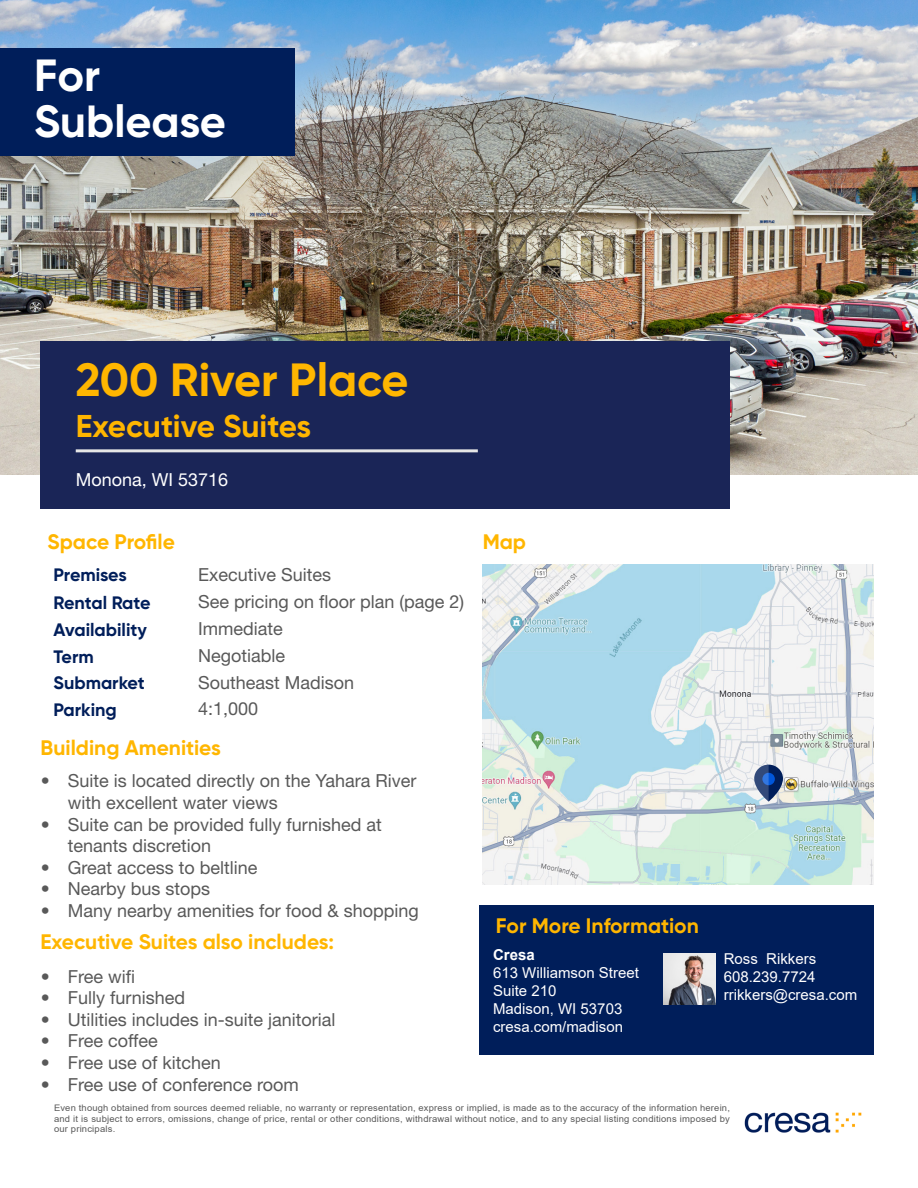
<style>
.page{position:relative;width:918px;height:1188px;background:#fff}
.page>*{position:absolute;margin:0;border:0;box-sizing:border-box;transform-origin:0 0}
.Building_Name{font:700 46.5px "Gilroy";color:#ffb600}
.t1{font:700 45px "Gilroy";color:#fff}
.Building_Name-2{font:700 31.5px "Gilroy";color:#ffb600}
.t2{font:700 21px "Gilroy";color:#ffb600}
.t3{font:18px/21.6px "Helvetica Neue LT Std";color:#595959}
.t4{font:700 18px "Gilroy";color:#001e5a}
.Building_Address{font:18px "Helvetica Neue LT Std";color:#fff}
.Text_White{font:15px "Arial";color:#fff}
.Text_White-2{font:700 15px "Arial";color:#fff}
.t5{font:9px/10.5px "Arial";letter-spacing:.02em;color:#595959;text-align:justify;scale:1.04 1}
</style>
<div class="page">
<div style="left:479px;top:905px;width:394px;height:150px;background:#001e5a"></div>
<img style="left:0;top:0;width:918px;height:474px">
<img style="left:483px;top:564px;width:390px;height:321px">
<img style="left:744px;top:1112px;width:118px;height:21px">
<img style="left:664px;top:953px;width:51px;height:52px">
<div style="left:0;top:48px;width:295px;height:108px;background:#001e5a"></div>
<div style="left:40px;top:341px;width:690px;height:168px;background:#1a2557"></div>
<hr style="left:76px;top:449px;width:402px;height:3px;background:#e6e6e6">
<svg style="left:754px;top:765px;width:29px;height:37px"></svg>
<div style="left:762px;top:773px;width:13px;height:12px;background:#0056da;border-radius:50%"></div>
<svg style="left:754px;top:765px;width:15px;height:37px"></svg>
<p class="t1" style="left:34px;top:47px;width:68px">For</p>
<p class="t1" style="left:34px;top:93px;width:193px">Sublease</p>
<p class="Building_Name" style="left:76px;top:351px;width:334px">200 River Place</p>
<p class="Building_Name-2" style="left:76px;top:406px;width:237px">Executive Suites</p>
<p class="Building_Address" style="left:76px;top:468px;width:154px">Monona, WI 53716</p>
<p class="t2" style="left:48px;top:528px;width:129px">Space Profile</p>
<p class="t2" style="left:483px;top:528px;width:45px">Map</p>
<p class="t4" style="left:54px;top:564px;width:75px">Premises</p>
<p class="t3" style="left:198px;top:563px;width:135px">Executive Suites</p>
<p class="t4" style="left:54px;top:591px;width:99px">Rental Rate</p>
<p class="t3" style="left:198px;top:591px;width:268px">See pricing on floor plan (page 2)</p>
<p class="t4" style="left:54px;top:618px;width:95px">Availability</p>
<p class="t3" style="left:198px;top:618px;width:86px">Immediate</p>
<p class="t4" style="left:54px;top:645px;width:42px">Term</p>
<p class="t3" style="left:198px;top:644px;width:88px">Negotiable</p>
<p class="t4" style="left:54px;top:672px;width:93px">Submarket</p>
<p class="t3" style="left:198px;top:671px;width:158px">Southeast Madison</p>
<p class="t4" style="left:54px;top:699px;width:65px">Parking</p>
<p class="t3" style="left:198px;top:698px;width:62px">4:1,000</p>
<p class="t2" style="left:40px;top:735px;width:182px">Building Amenities</p>
<p class="t3" style="left:68px;top:770px;width:350px;text-indent:-27px">• Suite is located directly on the Yahara River with excellent water views</p>
<p class="t3" style="left:68px;top:813px;width:316px;text-indent:-27px">• Suite can be provided fully furnished at tenants discretion</p>
<p class="t3" style="left:41px;top:856px;width:218px">• Great access to beltline</p>
<p class="t3" style="left:41px;top:878px;width:171px">• Nearby bus stops</p>
<p class="t3" style="left:41px;top:899px;width:380px">• Many nearby amenities for food &amp; shopping</p>
<p class="t2" style="left:40px;top:929px;width:295px">Executive Suites also includes:</p>
<p class="t3" style="left:41px;top:965px;width:96px">• Free wifi</p>
<p class="t3" style="left:41px;top:987px;width:146px">• Fully furnished</p>
<p class="t3" style="left:41px;top:1008px;width:296px">• Utilities includes in-suite janitorial</p>
<p class="t3" style="left:41px;top:1030px;width:118px">• Free coffee</p>
<p class="t3" style="left:41px;top:1051px;width:182px">• Free use of kitchen</p>
<p class="t3" style="left:41px;top:1073px;width:260px">• Free use of conference room</p>
<p class="t2" style="left:496px;top:912px;width:205px">For More Information</p>
<p class="Text_White-2" style="left:493px;top:944px;width:43px">Cresa</p>
<p class="Text_White" style="left:493px;top:963px;width:147px">613 Williamson Street</p>
<p class="Text_White" style="left:493px;top:981px;width:65px">Suite 210</p>
<p class="Text_White" style="left:493px;top:999px;width:131px">Madison, WI 53703</p>
<p class="Text_White" style="left:493px;top:1017px;width:132px">cresa.com/madison</p>
<p class="Text_White" style="left:724px;top:949px;width:94px">Ross Rikkers</p>
<p class="Text_White" style="left:724px;top:967px;width:93px">608.239.7724</p>
<p class="Text_White" style="left:724px;top:985px;width:135px">rrikkers@cresa.com</p>
<p class="t5" style="left:54px;top:1103px;width:652px">Even though obtained from sources deemed reliable, no warranty or representation, express or implied, is made as to the accuracy of the information herein, and it is subject to errors, omissions, change of price, rental or other conditions, withdrawal without notice, and to any special listing conditions imposed by our principals.</p>
</div>
